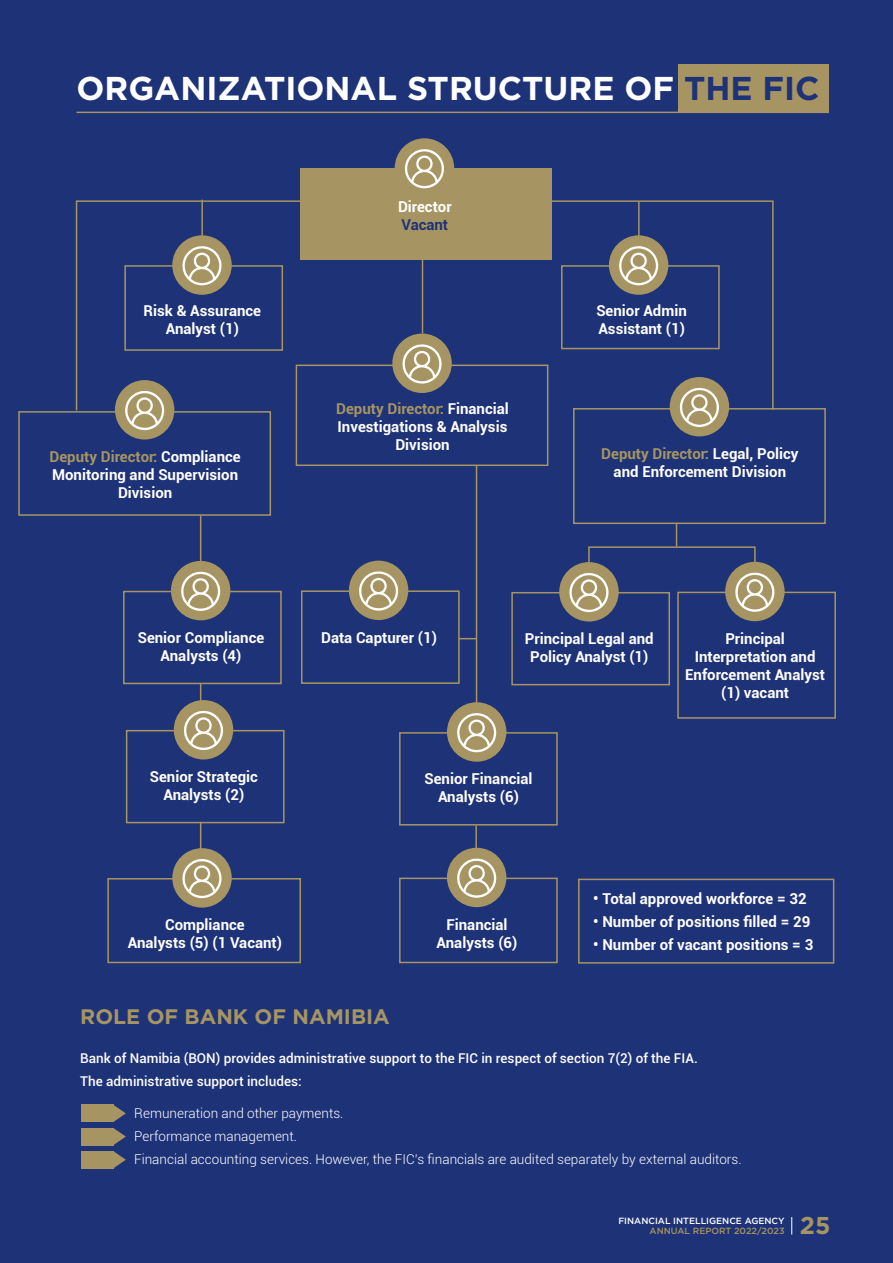
<style>
.page{position:relative;width:893px;height:1263px;background:#fff}
.page>*{position:absolute;margin:0;border:0;box-sizing:border-box;transform-origin:0 0}
.t1{font:700 33px "Gotham";color:#fff}
.t2{font:700 24.3px "Gotham";color:#a69562}
.t3{font:700 21px "Gotham";color:#a69562}
.t4{font:700 15px/18px "Roboto";color:#fff;text-align:center}
.t5{font:700 15px "Roboto";color:#1e3278}
.t6{font:300 13.5px/22.8px "Roboto";color:#fff}
.t7{font:500 13.5px/22.8px "Roboto";color:#fff}
.t8{font:500 9px "Gotham";color:#fff}
.t9{font:500 9px "Gotham";color:#a69562}
.s1{color:#1e3278}
.s2{color:#a69562}
</style>
<div class="page">
<div style="left:0;top:908px;width:12px;height:15px;background:#1e3378"></div>
<div style="left:0;top:931px;width:12px;height:15px;background:#1e3378"></div>
<div style="left:0;top:954px;width:12px;height:15px;background:#1e3378"></div>
<div style="left:0;top:1022px;width:12px;height:16px;background:#1e3378"></div>
<div style="left:0;top:1045px;width:12px;height:16px;background:#1e3378"></div>
<div style="left:0;top:1068px;width:12px;height:16px;background:#1e3378"></div>
<div style="left:0;top:1137px;width:12px;height:15px;background:#1e3378"></div>
<div style="left:0;top:1160px;width:12px;height:15px;background:#1e3378"></div>
<div style="left:0;top:1183px;width:12px;height:15px;background:#1e3378"></div>
<div style="left:1px;top:0;width:892px;height:1263px;background:#1e3278"></div>
<div style="left:0;top:1207px;width:893px;height:39px;background:#1e3278"></div>
<svg style="left:791px;top:1217px;width:1px;height:17px"></svg>
<div style="left:678px;top:65px;width:150px;height:48px;background:#a69562"></div>
<hr style="left:77px;top:112px;width:751px;height:1px;background:#a69562">
<div style="left:300px;top:168px;width:251px;height:92px;background:#a69562"></div>
<div style="left:296px;top:365px;width:252px;height:101px;border:2px solid #a69562"></div>
<div style="left:18px;top:411px;width:253px;height:105px;border:2px solid #a69562"></div>
<div style="left:573px;top:408px;width:253px;height:116px;border:2px solid #a69562"></div>
<div style="left:123px;top:591px;width:159px;height:93px;border:2px solid #a69562"></div>
<div style="left:126px;top:730px;width:159px;height:93px;border:2px solid #a69562"></div>
<div style="left:511px;top:592px;width:159px;height:93px;border:2px solid #a69562"></div>
<div style="left:107px;top:878px;width:194px;height:85px;border:2px solid #a69562"></div>
<div style="left:301px;top:590px;width:159px;height:94px;border:2px solid #a69562"></div>
<div style="left:677px;top:592px;width:159px;height:127px;border:2px solid #a69562"></div>
<div style="left:399px;top:732px;width:159px;height:93px;border:2px solid #a69562"></div>
<div style="left:399px;top:877px;width:159px;height:86px;border:2px solid #a69562"></div>
<div style="left:578px;top:879px;width:256px;height:85px;border:2px solid #a69562"></div>
<div style="left:395px;top:138px;width:59px;height:60px;background:#a69562;border-radius:50%"></div>
<svg style="left:404px;top:149px;width:40px;height:39px"></svg>
<div style="left:171px;top:561px;width:59px;height:59px;background:#a69562;border-radius:50%"></div>
<svg style="left:181px;top:571px;width:39px;height:40px"></svg>
<div style="left:559px;top:562px;width:60px;height:59px;background:#a69562;border-radius:50%"></div>
<svg style="left:569px;top:573px;width:39px;height:39px"></svg>
<div style="left:349px;top:561px;width:59px;height:59px;background:#a69562;border-radius:50%"></div>
<svg style="left:359px;top:571px;width:39px;height:40px"></svg>
<div style="left:725px;top:562px;width:60px;height:59px;background:#a69562;border-radius:50%"></div>
<svg style="left:735px;top:572px;width:39px;height:40px"></svg>
<div style="left:447px;top:702px;width:59px;height:60px;background:#a69562;border-radius:50%"></div>
<svg style="left:457px;top:713px;width:39px;height:39px"></svg>
<div style="left:447px;top:848px;width:59px;height:59px;background:#a69562;border-radius:50%"></div>
<svg style="left:457px;top:858px;width:39px;height:40px"></svg>
<div style="left:392px;top:334px;width:60px;height:59px;background:#a69562;border-radius:50%"></div>
<svg style="left:402px;top:344px;width:40px;height:40px"></svg>
<div style="left:115px;top:380px;width:59px;height:59px;background:#a69562;border-radius:50%"></div>
<svg style="left:125px;top:412px;width:39px;height:18px"></svg>
<div style="left:670px;top:377px;width:59px;height:59px;background:#a69562;border-radius:50%"></div>
<svg style="left:680px;top:411px;width:39px;height:16px"></svg>
<svg style="left:75px;top:200px;width:227px;height:212px"></svg>
<svg style="left:548px;top:200px;width:226px;height:211px"></svg>
<hr style="left:201px;top:200px;width:2px;height:43px;background:#a69562">
<hr style="left:200px;top:516px;width:1px;height:53px;background:#a69562">
<hr style="left:200px;top:684px;width:1px;height:48px;background:#a69562">
<hr style="left:200px;top:822px;width:1px;height:48px;background:#a69562">
<hr style="left:476px;top:466px;width:1px;height:241px;background:#a69562">
<hr style="left:475px;top:825px;width:2px;height:31px;background:#a69562">
<svg style="left:676px;top:524px;width:1px;height:22px"></svg>
<hr style="left:638px;top:201px;width:2px;height:43px;background:#a69562">
<hr style="left:422px;top:259px;width:1px;height:75px;background:#a69562">
<svg style="left:459px;top:638px;width:17px;height:1px"></svg>
<div style="left:588px;top:546px;width:168px;height:23px;border:2px solid #a69562"></div>
<div style="left:81px;top:1105px;width:32px;height:17px;background:#a69562"></div>
<svg style="left:113px;top:1105px;width:13px;height:17px"></svg>
<div style="left:81px;top:1128px;width:32px;height:17px;background:#a69562"></div>
<svg style="left:113px;top:1128px;width:13px;height:17px"></svg>
<div style="left:81px;top:1151px;width:32px;height:17px;background:#a69562"></div>
<svg style="left:113px;top:1151px;width:13px;height:17px"></svg>
<div style="left:172px;top:848px;width:60px;height:59px;background:#a69562;border-radius:50%"></div>
<svg style="left:182px;top:859px;width:40px;height:39px"></svg>
<div style="left:174px;top:700px;width:59px;height:59px;background:#a69562;border-radius:50%"></div>
<svg style="left:184px;top:710px;width:39px;height:40px"></svg>
<h1 class="t1" style="left:77px;top:69px;width:744px">ORGANIZATIONAL STRUCTURE OF <span class="s1">THE FIC</span></h1>
<p class="t4" style="left:144px;top:301px;width:119px">Risk &amp; Assurance<br>Analyst (1)</p>
<p class="t4" style="left:398px;top:197px;width:55px">Director</p>
<p class="t5" style="left:401px;top:214px;width:48px">Vacant</p>
<p class="t4" style="left:596px;top:301px;width:92px;text-align:left">Senior Admin<br>Assistant (1)</p>
<p class="t4" style="left:336px;top:399px;width:174px"><span class="s2">Deputy Director:</span> Financial<br>Investigations &amp; Analysis<br>Division</p>
<p class="t4" style="left:50px;top:447px;width:193px"><span class="s2">Deputy Director:</span> Compliance<br>Monitoring and Supervision<br>Division</p>
<p class="t4" style="left:601px;top:444px;width:199px"><span class="s2">Deputy Director:</span> Legal, Policy and Enforcement Division</p>
<p class="t4" style="left:138px;top:628px;width:128px">Senior Compliance<br>Analysts (4)</p>
<p class="t4" style="left:321px;top:628px;width:117px">Data Capturer (1)</p>
<p class="t4" style="left:685px;top:629px;width:141px">Principal<br>Interpretation and<br>Enforcement Analyst (1) vacant</p>
<p class="t4" style="left:525px;top:629px;width:130px">Principal Legal and<br>Policy Analyst (1)</p>
<p class="t4" style="left:150px;top:767px;width:110px">Senior Strategic<br>Analysts (2)</p>
<p class="t4" style="left:424px;top:769px;width:110px">Senior Financial<br>Analysts (6)</p>
<p class="t4" style="left:128px;top:915px;width:156px">Compliance<br>Analysts (5) (1 Vacant)</p>
<p class="t4" style="left:437px;top:915px;width:82px">Financial<br>Analysts (6)</p>
<p class="t4" style="left:593px;top:889px;width:215px">• Total approved workforce = 32</p>
<p class="t4" style="left:593px;top:912px;width:219px">• Number of positions filled = 29</p>
<p class="t4" style="left:593px;top:935px;width:222px">• Number of vacant positions = 3</p>
<h3 class="t3" style="left:80px;top:1004px;width:311px">ROLE OF BANK OF NAMIBIA</h3>
<p class="t7" style="left:80px;top:1046px;width:619px">Bank of Namibia (BON) provides administrative support to the FIC in respect of section 7(2) of the FIA.<br>The administrative support includes:</p>
<p class="t6" style="left:134px;top:1101px;width:609px">Remuneration and other payments.<br>Performance management.<br>Financial accounting services. However, the FIC’s financials are audited separately by external auditors.</p>
<p class="t8" style="left:618px;top:1215px;width:168px">FINANCIAL INTELLIGENCE AGENCY</p>
<p class="t9" style="left:650px;top:1226px;width:137px">ANNUAL REPORT 2022/2023</p>
<h2 class="t2" style="left:800px;top:1212px;width:32px">25</h2>
</div>
